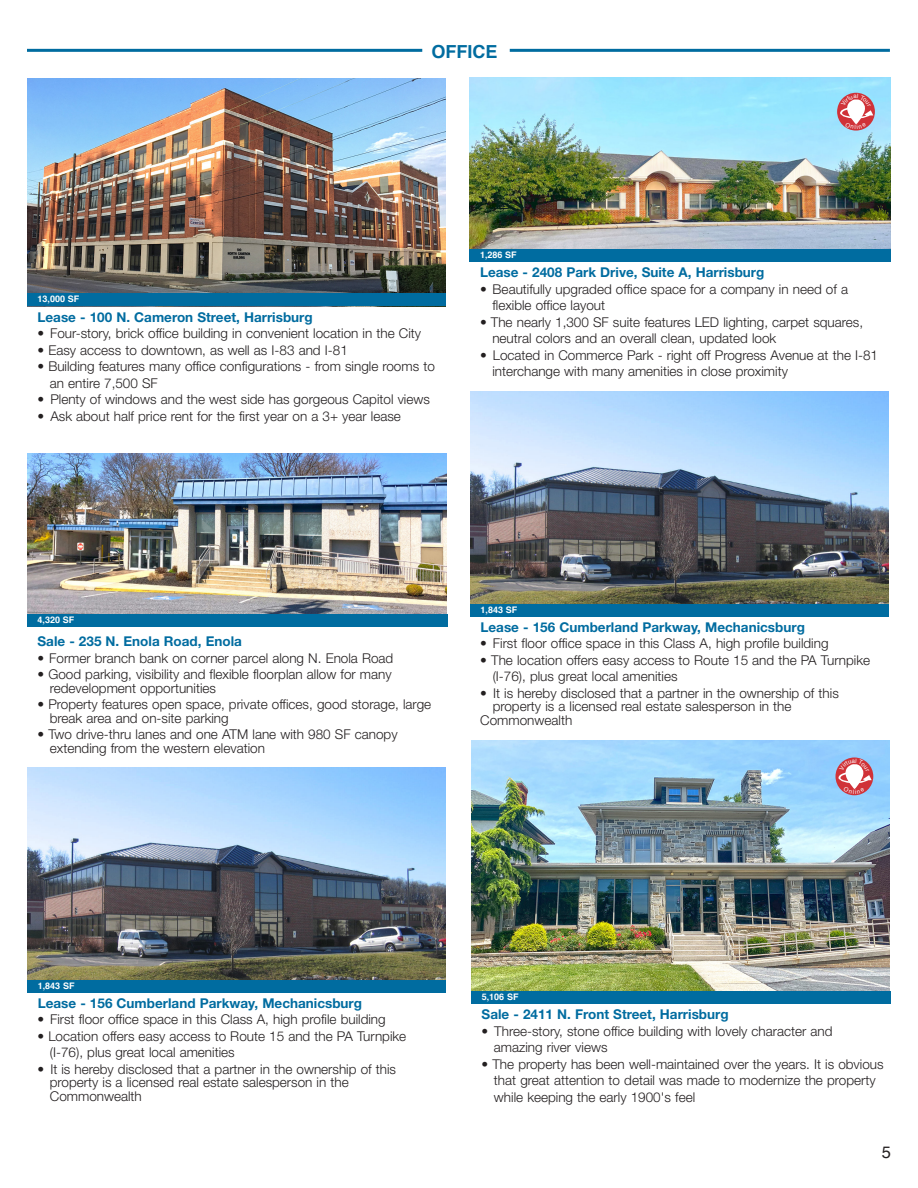
<style>
.page{position:relative;width:918px;height:1188px;background:#fff}
.page>*{position:absolute;margin:0;border:0;box-sizing:border-box;transform-origin:0 0}
.t1{font:700 18px "Helvetica";color:#006ca0}
.t2{font:16.5px "Helvetica";color:#231f20}
.t3{font:300 13.5px/16.5px "Helvetica Neue LT Std";color:#231f20}
.t4{font:700 13.5px "Helvetica Neue LT Std";color:#006ca0}
.t5{font:700 9px "Helvetica";color:#fff}
</style>
<div class="page">
<hr style="left:510px;top:49px;width:380px;height:3px;background:#006ca0">
<hr style="left:27px;top:49px;width:395px;height:3px;background:#006ca0">
<img style="left:27px;top:767px;width:418px;height:213px">
<div style="left:27px;top:980px;width:419px;height:13px;background:#006ca0"></div>
<img style="left:471px;top:741px;width:419px;height:250px">
<div style="left:471px;top:991px;width:420px;height:13px;background:#006ca0"></div>
<img style="left:27px;top:78px;width:419px;height:216px">
<div style="left:27px;top:294px;width:419px;height:12px;background:#006ca0"></div>
<img style="left:470px;top:77px;width:421px;height:172px">
<div style="left:470px;top:249px;width:421px;height:12px;background:#006ca0"></div>
<img style="left:27px;top:453px;width:420px;height:161px">
<div style="left:27px;top:614px;width:420px;height:13px;background:#006ca0"></div>
<img style="left:470px;top:391px;width:418px;height:213px">
<div style="left:470px;top:604px;width:418px;height:13px;background:#006ca0"></div>
<svg style="left:836px;top:92px;width:39px;height:40px"></svg>
<svg style="left:834px;top:757px;width:40px;height:39px"></svg>
<h1 class="t1" style="left:431px;top:37px;width:68px">OFFICE</h1>
<p class="t5" style="left:38px;top:292px;width:43px">13,000 SF</p>
<p class="t4" style="left:38px;top:308px;width:277px">Lease - 100 N. Cameron Street, Harrisburg</p>
<p class="t3" style="left:38px;top:325px;width:385px">• Four-story, brick office building in convenient location in the City</p>
<p class="t3" style="left:38px;top:342px;width:312px">• Easy access to downtown, as well as I-83 and I-81</p>
<p class="t3" style="left:50px;top:358px;width:386px;text-indent:-12px">• Building features many office configurations - from single rooms to an entire 7,500 SF</p>
<p class="t3" style="left:38px;top:391px;width:394px">• Plenty of windows and the west side has gorgeous Capitol views</p>
<p class="t3" style="left:38px;top:408px;width:365px">• Ask about half price rent for the first year on a 3+ year lease</p>
<p class="t5" style="left:480px;top:247px;width:38px">1,286 SF</p>
<p class="t4" style="left:480px;top:264px;width:286px">Lease - 2408 Park Drive, Suite A, Harrisburg</p>
<p class="t3" style="left:492px;top:280px;width:357px;text-indent:-12px">• Beautifully upgraded office space for a company in need of a flexible office layout</p>
<p class="t3" style="left:492px;top:313px;width:372px;text-indent:-12px">• The nearly 1,300 SF suite features LED lighting, carpet squares, neutral colors and an overall clean, updated look</p>
<p class="t3" style="left:492px;top:346px;width:387px;text-indent:-12px">• Located in Commerce Park - right off Progress Avenue at the I-81 interchange with many amenities in close proximity</p>
<p class="t5" style="left:38px;top:613px;width:38px">4,320 SF</p>
<p class="t5" style="left:38px;top:613px;width:19px">1 3</p>
<p class="t4" style="left:38px;top:633px;width:206px">Sale - 235 N. Enola Road, Enola</p>
<p class="t3" style="left:38px;top:649px;width:357px">• Former branch bank on corner parcel along N. Enola Road</p>
<p class="t3" style="left:50px;top:667px;width:343px;line-height:13.5px;text-indent:-12px">• Good parking, visibility and flexible floorplan allow for many redevelopment opportunities</p>
<p class="t3" style="left:50px;top:697px;width:383px;line-height:13.5px;text-indent:-12px">• Property features open space, private offices, good storage, large break area and on-site parking</p>
<p class="t3" style="left:50px;top:727px;width:349px;line-height:13.5px;text-indent:-12px">• Two drive-thru lanes and one ATM lane with 980 SF canopy extending from the western elevation</p>
<p class="t5" style="left:481px;top:603px;width:38px">1,843 SF</p>
<p class="t4" style="left:481px;top:619px;width:326px">Lease - 156 Cumberland Parkway, Mechanicsburg</p>
<p class="t3" style="left:480px;top:635px;width:350px">• First floor office space in this Class A, high profile building</p>
<p class="t3" style="left:493px;top:651px;width:379px;text-indent:-12px">• The location offers easy access to Route 15 and the PA Turnpike (I-76), plus great local amenities</p>
<p class="t3" style="left:480px;top:684px;width:360px">• It is hereby disclosed that a partner in the ownership of this</p>
<p class="t3" style="left:493px;top:698px;width:300px">property is a licensed real estate salesperson in the</p>
<p class="t3" style="left:480px;top:711px;width:94px">Commonwealth</p>
<p class="t5" style="left:38px;top:979px;width:38px">1,843 SF</p>
<p class="t4" style="left:38px;top:995px;width:326px">Lease - 156 Cumberland Parkway, Mechanicsburg</p>
<p class="t3" style="left:37px;top:1011px;width:350px">• First floor office space in this Class A, high profile building</p>
<p class="t3" style="left:50px;top:1027px;width:358px;text-indent:-12px">• Location offers easy access to Route 15 and the PA Turnpike (I-76), plus great local amenities</p>
<p class="t3" style="left:50px;top:1062px;width:348px;line-height:13.5px;text-indent:-12px">• It is hereby disclosed that a partner in the ownership of this property is a licensed real estate salesperson in the<br>Commonwealth</p>
<p class="t5" style="left:482px;top:989px;width:38px">5,106 SF</p>
<p class="t4" style="left:482px;top:1006px;width:249px">Sale - 2411 N. Front Street, Harrisburg</p>
<p class="t3" style="left:494px;top:1022px;width:340px;text-indent:-12px">• Three-story, stone office building with lovely character and amazing river views</p>
<p class="t3" style="left:494px;top:1055px;width:391px;text-indent:-12px">• The property has been well-maintained over the years. It is obvious that great attention to detail was made to modernize the property while keeping the early 1900's feel</p>
<p class="t2" style="left:882px;top:1139px;width:11px">5</p>
</div>
